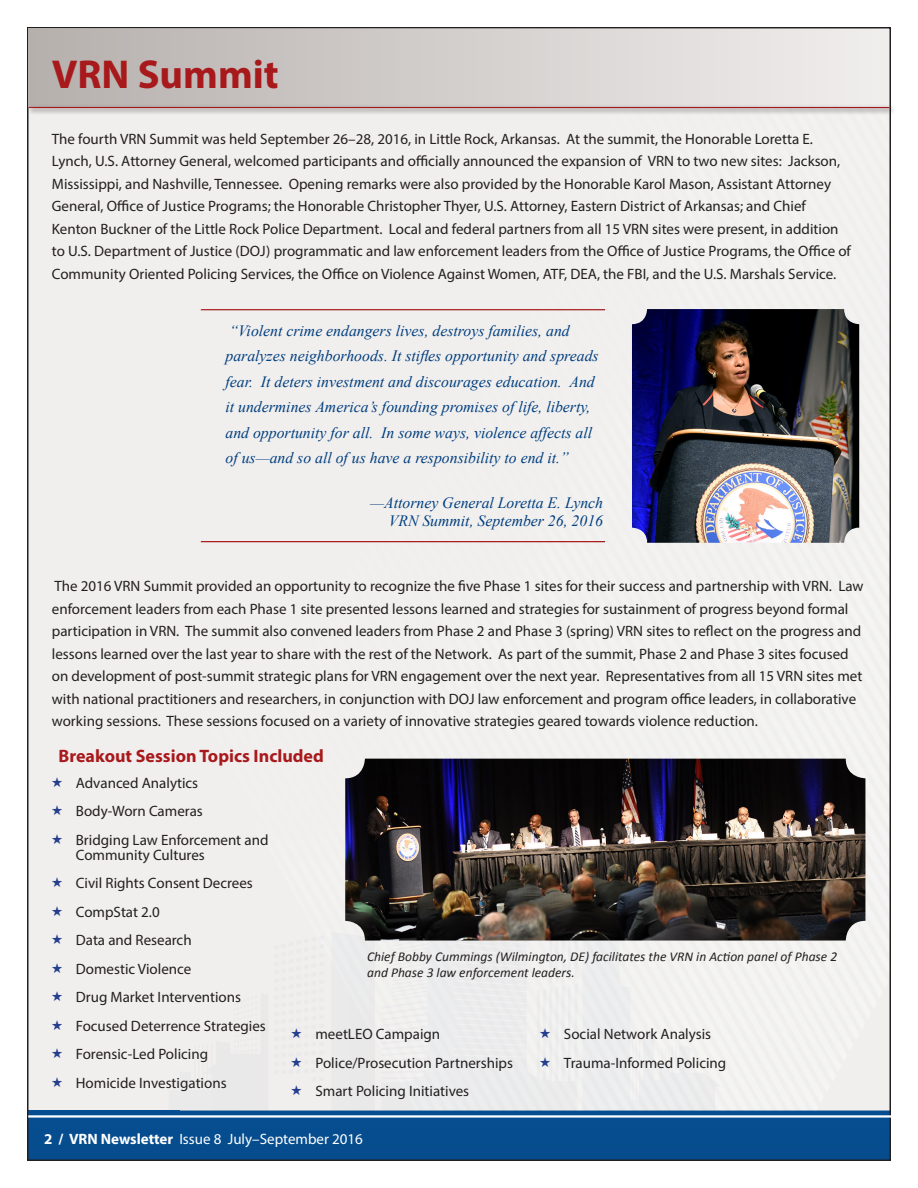
<style>
.page{position:relative;width:918px;height:1188px;background:#fff}
.page>*{position:absolute;margin:0;border:0;box-sizing:border-box;transform-origin:0 0}
.Top_of_page_2_header{font:700 40.5px "Myriad Pro";color:#a8191c}
.body_text{font:700 18px "Myriad Pro";color:#a8191c}
.Quote_text{font:italic 15.75px/25.5px "Times New Roman";color:#003e7e}
.Quote_signature{font:italic 15.75px/18px "Times New Roman";color:#003e7e;text-align:right}
.body_text-2{font:15px/22.5px "Myriad Pro";color:#231f20}
.t1{font:15px "Myriad Pro";color:#fff}
.photo_caption{font:italic 13.5px/16.2px "Calibri";color:#231f20}
.s1{font-weight:700}
</style>
<div class="page">
<div style="left:27px;top:1111px;width:863px;height:49px;background:#064d8f"></div>
<div style="left:28px;top:28px;width:863px;height:1082px;background:#f1efee"></div>
<hr style="left:28px;top:1115px;width:863px;height:3px;background:#fff">
<svg style="left:331px;top:1110px;width:44px;height:1px"></svg>
<div style="left:28px;top:28px;width:862px;height:79px;background:linear-gradient(to right,#b6b0ad,#f0eeed)"></div>
<div style="left:26px;top:104px;width:870px;height:11px;background:#231f20;opacity:.75"></div>
<div style="left:27px;top:105px;width:863px;height:5px;background:#231f20;opacity:.24"></div>
<img style="left:632px;top:309px;width:227px;height:234px">
<div style="left:200px;top:307px;width:408px;height:5px;background:#231f20;opacity:.24"></div>
<hr style="left:200px;top:541px;width:408px;height:4px;background:#231f20;opacity:.24">
<img style="left:345px;top:759px;width:520px;height:182px">
<svg style="left:168px;top:1110px;width:156px;height:1px"></svg>
<svg style="left:537px;top:907px;width:185px;height:204px"></svg>
<p class="Top_of_page_2_header" style="left:52px;top:48px;width:229px">VRN Summit</p>
<p class="body_text-2" style="left:52px;top:127px;width:801px">The fourth VRN Summit was held September 26–28, 2016, in Little Rock, Arkansas. At the summit, the Honorable Loretta E.<br>Lynch, U.S. Attorney General, welcomed participants and officially announced the expansion of VRN to two new sites: Jackson, Mississippi, and Nashville, Tennessee. Opening remarks were also provided by the Honorable Karol Mason, Assistant Attorney General, Office of Justice Programs; the Honorable Christopher Thyer, U.S. Attorney, Eastern District of Arkansas; and Chief Kenton Buckner of the Little Rock Police Department. Local and federal partners from all 15 VRN sites were present, in addition to U.S. Department of Justice (DOJ) programmatic and law enforcement leaders from the Office of Justice Programs, the Office of Community Oriented Policing Services, the Office on Violence Against Women, ATF, DEA, the FBI, and the U.S. Marshals Service.</p>
<p class="Quote_text" style="left:226px;top:317px;width:375px">“Violent crime endangers lives, destroys families, and paralyzes neighborhoods. It stifles opportunity and spreads fear. It deters investment and discourages education. And it undermines America’s founding promises of life, liberty, and opportunity for all. In some ways, violence affects all of us—and so all of us have a responsibility to end it.”</p>
<p class="Quote_signature" style="left:370px;top:493px;width:234px">—Attorney General Loretta E. Lynch<br>VRN Summit, September 26, 2016</p>
<p class="body_text-2" style="left:52px;top:575px;width:813px">The 2016 VRN Summit provided an opportunity to recognize the five Phase 1 sites for their success and partnership with VRN. Law enforcement leaders from each Phase 1 site presented lessons learned and strategies for sustainment of progress beyond formal participation in VRN. The summit also convened leaders from Phase 2 and Phase 3 (spring) VRN sites to reflect on the progress and lessons learned over the last year to share with the rest of the Network. As part of the summit, Phase 2 and Phase 3 sites focused on development of post-summit strategic plans for VRN engagement over the next year. Representatives from all 15 VRN sites met with national practitioners and researchers, in conjunction with DOJ law enforcement and program office leaders, in collaborative working sessions. These sessions focused on a variety of innovative strategies geared towards violence reduction.</p>
<p class="body_text" style="left:59px;top:744px;width:267px">Breakout Session Topics Included</p>
<p class="body_text-2" style="left:76px;top:771px;width:124px">Advanced Analytics</p>
<p class="body_text-2" style="left:76px;top:800px;width:129px">Body-Worn Cameras</p>
<p class="body_text-2" style="left:76px;top:832px;width:194px;line-height:15px">Bridging Law Enforcement and<br>Community Cultures</p>
<p class="body_text-2" style="left:76px;top:872px;width:179px">Civil Rights Consent Decrees</p>
<p class="body_text-2" style="left:76px;top:900px;width:85px">CompStat 2.0</p>
<p class="body_text-2" style="left:76px;top:929px;width:117px">Data and Research</p>
<p class="body_text-2" style="left:76px;top:957px;width:117px">Domestic Violence</p>
<p class="body_text-2" style="left:76px;top:986px;width:167px">Drug Market Interventions</p>
<p class="body_text-2" style="left:76px;top:1014px;width:191px">Focused Deterrence Strategies</p>
<p class="body_text-2" style="left:76px;top:1043px;width:134px">Forensic-Led Policing</p>
<p class="body_text-2" style="left:76px;top:1071px;width:152px">Homicide Investigations</p>
<p class="photo_caption" style="left:367px;top:948px;width:472px">Chief Bobby Cummings (Wilmington, DE) facilitates the VRN in Action panel of Phase 2 and Phase 3 law enforcement leaders.</p>
<p class="body_text-2" style="left:564px;top:1023px;width:149px">Social Network Analysis</p>
<p class="body_text-2" style="left:564px;top:1051px;width:164px">Trauma-Informed Policing</p>
<p class="body_text-2" style="left:315px;top:1023px;width:126px">meetLEO Campaign</p>
<p class="body_text-2" style="left:315px;top:1051px;width:199px">Police/Prosecution Partnerships</p>
<p class="body_text-2" style="left:315px;top:1080px;width:155px">Smart Policing Initiatives</p>
<p class="t1" style="left:44px;top:1129px;width:320px"><span class="s1">2 / VRN Newsletter</span> Issue 8 July–September 2016</p>
</div>
